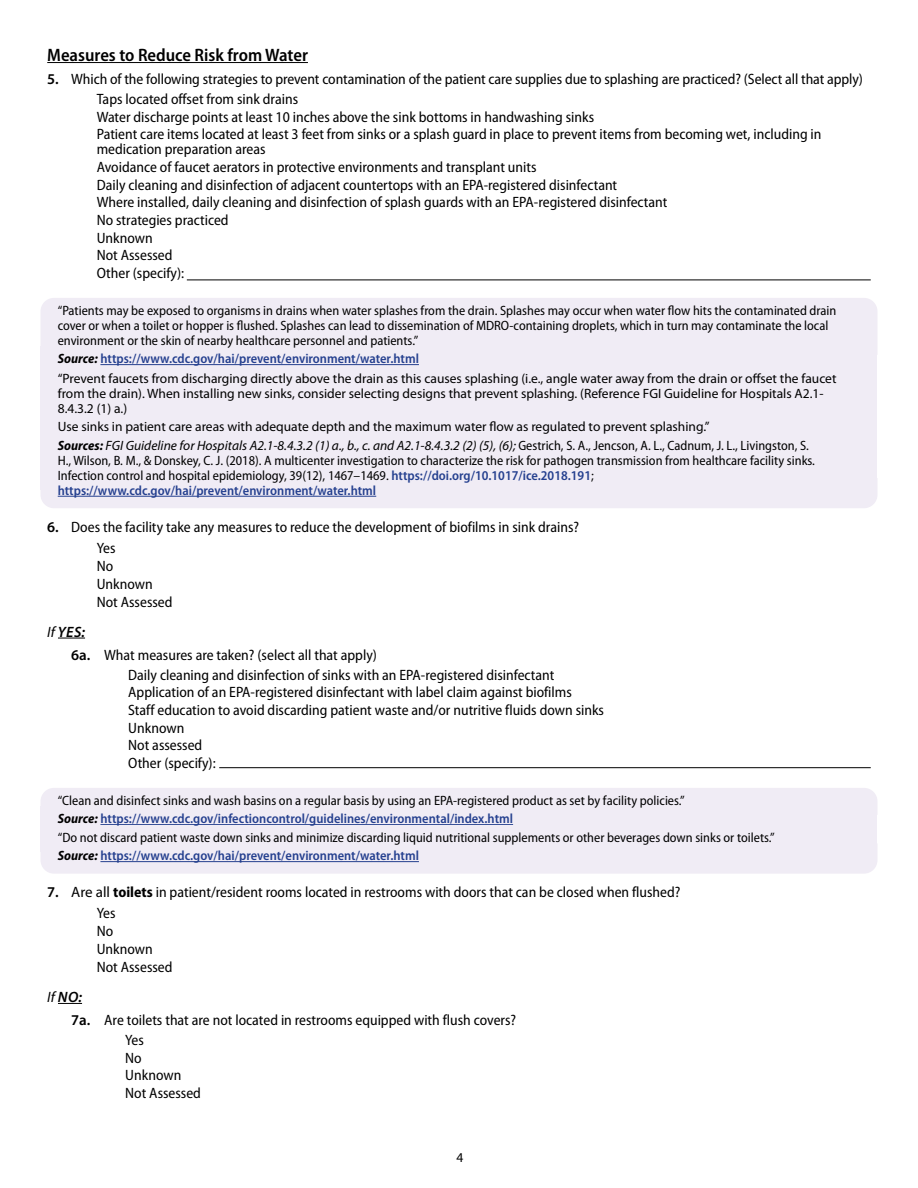
<style>
.page{position:relative;width:918px;height:1188px;background:#fff}
.page>*{position:absolute;margin:0;border:0;box-sizing:border-box;transform-origin:0 0}
.t1{font:600 semi-condensed 18px "Myriad Pro";color:#000}
.t2{font:semi-condensed 15px/15px "Myriad Pro";color:#000}
.t3{font:600 15px "Myriad Pro";color:#000}
.t4{font:italic 600 15px "Myriad Pro";color:#000}
.t5{font:semi-condensed 13.5px/15px "Myriad Pro";color:#000}
.t6{font:13.5px/15px "Myriad Pro";color:#000}
.t7{font:600 semi-condensed 13.5px "Myriad Pro";color:#25408f}
.s1{color:#fff}
.s2{font-weight:700;font-style:italic;color:#000}
.s3{font-weight:700;font-style:italic}
.s4{font-style:italic;font-stretch:normal}
.s5{font-weight:600;color:#25408f}
.s6{font-weight:400}
.s7{font-stretch:normal}
.s8{font-weight:700}
</style>
<div class="page">
<hr style="left:47px;top:62px;width:261px;height:1px;background:#000">
<div style="left:41px;top:298px;width:836px;height:48px;background:#f0ecf5"></div>
<div style="left:40px;top:346px;width:838px;height:27px;background:#f0ecf5"></div>
<hr style="left:100px;top:364px;width:319px;height:1px;background:#25408f">
<div style="left:40px;top:366px;width:838px;height:57px;background:#f0ecf5"></div>
<div style="left:40px;top:414px;width:838px;height:27px;background:#f0ecf5"></div>
<div style="left:40px;top:433px;width:838px;height:57px;background:#f0ecf5"></div>
<div style="left:41px;top:490px;width:836px;height:18px;background:#f0ecf5"></div>
<hr style="left:58px;top:496px;width:318px;height:1px;background:#25408f">
<svg style="left:58px;top:638px;width:27px;height:1px"></svg>
<div style="left:41px;top:788px;width:836px;height:18px;background:#f0ecf5"></div>
<div style="left:40px;top:806px;width:838px;height:27px;background:#f0ecf5"></div>
<hr style="left:100px;top:824px;width:413px;height:1px;background:#25408f">
<div style="left:40px;top:825px;width:838px;height:27px;background:#f0ecf5"></div>
<div style="left:41px;top:843px;width:837px;height:31px;background:#f0ecf5"></div>
<hr style="left:100px;top:861px;width:319px;height:1px;background:#25408f">
<svg style="left:58px;top:1003px;width:24px;height:1px"></svg>
<hr style="left:187px;top:280px;width:684px;height:1px;background:#000">
<hr style="left:219px;top:767px;width:652px;height:1px;background:#000">
<h3 class="t1" style="left:47px;top:45px;width:262px">Measures to Reduce Risk from Water</h3>
<p class="t3" style="left:47px;top:71px;width:13px">5.</p>
<p class="t2" style="left:71px;top:72px;width:793px">Which of the following strategies to prevent contamination of the patient care supplies due to splashing are practiced? (Select all that apply)</p>
<p class="t2" style="left:76px;top:92px;width:224px"><span class="s1">■</span> Taps located offset from sink drains</p>
<p class="t2" style="left:76px;top:109px;width:520px"><span class="s1">■</span> Water discharge points at least 10 inches above the sink bottoms in handwashing sinks</p>
<p class="t2" style="left:97px;top:127px;width:726px;text-indent:-21px"><span class="s1">■</span> Patient care items located at least 3 feet from sinks or a splash guard in place to prevent items from becoming wet, including in medication preparation areas</p>
<p class="t2" style="left:76px;top:160px;width:462px"><span class="s1">■</span> Avoidance of faucet aerators in protective environments and transplant units</p>
<p class="t2" style="left:76px;top:177px;width:543px"><span class="s1">■</span> Daily cleaning and disinfection of adjacent countertops with an EPA-registered disinfectant</p>
<p class="t2" style="left:76px;top:195px;width:593px"><span class="s1">■</span> Where installed, daily cleaning and disinfection of splash guards with an EPA-registered disinfectant</p>
<p class="t2" style="left:76px;top:213px;width:154px"><span class="s1">■</span> No strategies practiced</p>
<p class="t2" style="left:76px;top:231px;width:79px"><span class="s1">■</span> Unknown</p>
<p class="t2" style="left:76px;top:248px;width:98px"><span class="s1">■</span> Not Assessed</p>
<p class="t2" style="left:76px;top:266px;width:110px"><span class="s1">■</span> Other (specify):</p>
<p class="t5" style="left:58px;top:303px;width:780px">“Patients may be exposed to organisms in drains when water splashes from the drain. Splashes may occur when water flow hits the contaminated drain cover or when a toilet or hopper is flushed. Splashes can lead to dissemination of MDRO-containing droplets, which in turn may contaminate the local environment or the skin of nearby healthcare personnel and patients.”</p>
<p class="t7" style="left:58px;top:351px;width:363px"><span class="s2">Source:</span> https://www.cdc.gov/hai/prevent/environment/water.html</p>
<p class="t6" style="left:58px;top:371px;width:780px">“Prevent faucets from discharging directly above the drain as this causes splashing (i.e., angle water away from the drain or offset the faucet from the drain). When installing new sinks, consider selecting designs that prevent splashing. (Reference FGI Guideline for Hospitals A2.1-<br>8.4.3.2 (1) a.)</p>
<p class="t6" style="left:58px;top:420px;width:653px">Use sinks in patient care areas with adequate depth and the maximum water flow as regulated to prevent splashing.”</p>
<p class="t5" style="left:58px;top:438px;width:759px"><span class="s3">Sources:</span> <span class="s4">FGI Guideline for Hospitals A2.1-8.4.3.2 (1) a., b., c. and A2.1-8.4.3.2 (2) (5), (6);</span> Gestrich, S. A., Jencson, A. L., Cadnum, J. L., Livingston, S.<br>H., Wilson, B. M., &amp; Donskey, C. J. (2018). A multicenter investigation to characterize the risk for pathogen transmission from healthcare facility sinks.<br>Infection control and hospital epidemiology, 39(12), 1467–1469. <span class="s5">https://doi.org/10.1017/ice.2018.191</span>;</p>
<p class="t7" style="left:58px;top:483px;width:320px">https://www.cdc.gov/hai/prevent/environment/water.html</p>
<p class="t3" style="left:47px;top:518px;width:13px">6.</p>
<p class="t2" style="left:71px;top:519px;width:509px">Does the facility take any measures to reduce the development of biofilms in sink drains?</p>
<p class="t2" style="left:76px;top:541px;width:41px"><span class="s1">●</span> Yes</p>
<p class="t2" style="left:76px;top:559px;width:39px"><span class="s1">●</span> No</p>
<p class="t2" style="left:76px;top:576px;width:79px"><span class="s1">●</span> Unknown</p>
<p class="t2" style="left:76px;top:594px;width:98px"><span class="s1">●</span> Not Assessed</p>
<p class="t4" style="left:47px;top:623px;width:39px"><span class="s6">If</span> YES:</p>
<p class="t3" style="left:71px;top:646px;width:21px">6a.</p>
<p class="t2" style="left:104px;top:648px;width:274px">What measures are taken? (select all that apply)</p>
<p class="t2" style="left:110px;top:667px;width:446px"><span class="s1">■</span> Daily cleaning and disinfection of sinks with an EPA-registered disinfectant</p>
<p class="t2" style="left:110px;top:685px;width:464px"><span class="s1">■</span> Application of an EPA-registered disinfectant with label claim against biofilms</p>
<p class="t2" style="left:110px;top:703px;width:496px"><span class="s1">■</span> Staff education to avoid discarding patient waste and/or nutritive fluids down sinks</p>
<p class="t2" style="left:110px;top:721px;width:76px"><span class="s1">■</span> Unknown</p>
<p class="t2" style="left:110px;top:738px;width:94px"><span class="s1">■</span> Not assessed</p>
<p class="t2" style="left:110px;top:756px;width:108px"><span class="s1">■</span> Other (specify):</p>
<p class="t5" style="left:58px;top:793px;width:629px">“Clean and disinfect sinks and wash basins on a regular basis by using an EPA-registered product as set by facility policies.”</p>
<p class="t7" style="left:58px;top:811px;width:457px"><span class="s2">Source:</span> https://www.cdc.gov/infectioncontrol/guidelines/environmental/index.html</p>
<p class="t5" style="left:58px;top:830px;width:719px">“Do not discard patient waste down sinks and minimize discarding liquid nutritional supplements or other beverages down sinks or toilets.”</p>
<p class="t7" style="left:58px;top:848px;width:363px"><span class="s2">Source:</span> https://www.cdc.gov/hai/prevent/environment/water.html</p>
<p class="t3" style="left:47px;top:884px;width:13px">7.</p>
<p class="t2" style="left:71px;top:885px;width:611px"><span class="s7">Are all</span> <span class="s8">toilets</span> in patient/resident rooms located in restrooms with doors that can be closed when flushed?</p>
<p class="t2" style="left:76px;top:906px;width:41px"><span class="s1">●</span> Yes</p>
<p class="t2" style="left:76px;top:924px;width:39px"><span class="s1">●</span> No</p>
<p class="t2" style="left:76px;top:942px;width:79px"><span class="s1">●</span> Unknown</p>
<p class="t2" style="left:76px;top:960px;width:98px"><span class="s1">●</span> Not Assessed</p>
<p class="t4" style="left:47px;top:989px;width:36px"><span class="s6">If</span> NO:</p>
<p class="t3" style="left:71px;top:1012px;width:21px">7a.</p>
<p class="t2" style="left:104px;top:1013px;width:414px">Are toilets that are not located in restrooms equipped with flush covers?</p>
<p class="t2" style="left:107px;top:1033px;width:39px"><span class="s1">●</span> Yes</p>
<p class="t2" style="left:107px;top:1051px;width:37px"><span class="s1">●</span> No</p>
<p class="t2" style="left:107px;top:1068px;width:76px"><span class="s1">●</span> Unknown</p>
<p class="t2" style="left:107px;top:1086px;width:96px"><span class="s1">●</span> Not Assessed</p>
<p class="t6" style="left:457px;top:1150px;width:8px">4</p>
</div>
